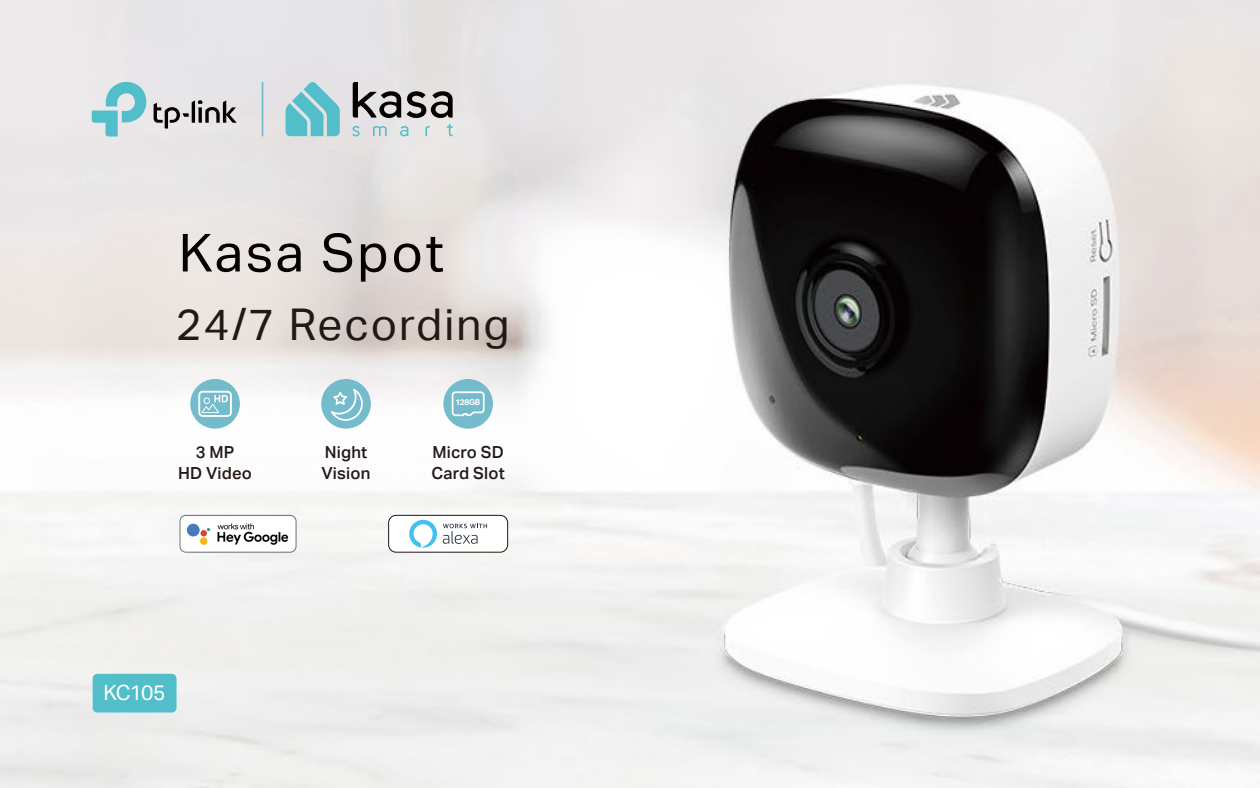
<style>
.page{position:relative;width:1260px;height:788px;background:#fff}
.page>*{position:absolute;margin:0;border:0;box-sizing:border-box;transform-origin:0 0}
.t1{font:52.5px "TP Link Aktiv Regular";letter-spacing:.05em;color:#040000}
.t2{font:43.75px "TP Link Aktiv Regular";letter-spacing:.05em;color:#221815}
.t3{font:21px "TP Link Aktiv Regular";letter-spacing:-.05em;color:#fff}
.t4{font:16.62px/21px "TP Link Aktiv Medium";letter-spacing:.01em;color:#221815}
.t5{font:8.14px "TP Link Aktiv Bold";letter-spacing:-.025em;color:#fff}
</style>
<div class="page">
<img style="left:0;top:1px;width:1260px;height:787px">
<div style="left:389px;top:515px;width:119px;height:37px;background:#fff;border-radius:7px"></div>
<div style="left:388px;top:515px;width:120px;height:37px;border:1px solid #221815;border-radius:7px"></div>
<svg style="left:409px;top:520px;width:28px;height:27px"></svg>
<svg style="left:443px;top:523px;width:44px;height:21px"></svg>
<img style="left:180px;top:515px;width:116px;height:37px">
<div style="left:180px;top:515px;width:116px;height:37px;border:1px solid #767677;border-radius:6px"></div>
<div style="left:93px;top:673px;width:84px;height:39px;background:#52bec9;border-radius:5px"></div>
<svg style="left:425px;top:126px;width:5px;height:10px"></svg>
<svg style="left:447px;top:124px;width:6px;height:12px"></svg>
<svg style="left:352px;top:126px;width:8px;height:10px"></svg>
<svg style="left:373px;top:126px;width:14px;height:10px"></svg>
<svg style="left:400px;top:126px;width:8px;height:10px"></svg>
<svg style="left:407px;top:91px;width:46px;height:27px"></svg>
<svg style="left:353px;top:82px;width:48px;height:36px;background:#8e8b8d"></svg>
<svg style="left:286px;top:81px;width:54px;height:55px;background:#84cad2"></svg>
<svg style="left:92px;top:82px;width:54px;height:54px;background:#a3d4d9"></svg>
<svg style="left:154px;top:100px;width:83px;height:28px;background:#aaa6a7"></svg>
<hr style="left:262px;top:82px;width:1px;height:54px;background:#74bbcb">
<div style="left:443px;top:379px;width:50px;height:49px;background:#74bbcb;border-radius:50%"></div>
<svg style="left:451px;top:391px;width:34px;height:26px"></svg>
<div style="left:321px;top:379px;width:50px;height:49px;background:#74bbcb;border-radius:50%"></div>
<svg style="left:327px;top:387px;width:36px;height:34px"></svg>
<div style="left:190px;top:379px;width:50px;height:49px;background:#74bbcb;border-radius:50%"></div>
<svg style="left:198px;top:391px;width:34px;height:26px"></svg>
<h1 class="t1" style="left:179px;top:222px;width:267px">Kasa Spot</h1>
<h2 class="t2" style="left:176px;top:300px;width:335px">24/7 Recording</h2>
<p class="t4" style="left:178px;top:442px;width:75px;text-align:center">3 MP<br>HD Video</p>
<p class="t4" style="left:322px;top:442px;width:50px">Night<br>Vision</p>
<p class="t5" style="left:455px;top:397px;width:26px">128GB</p>
<p class="t4" style="left:432px;top:442px;width:75px">Micro SD<br>Card Slot</p>
<p class="t3" style="left:103px;top:680px;width:64px">KC105</p>
</div>
